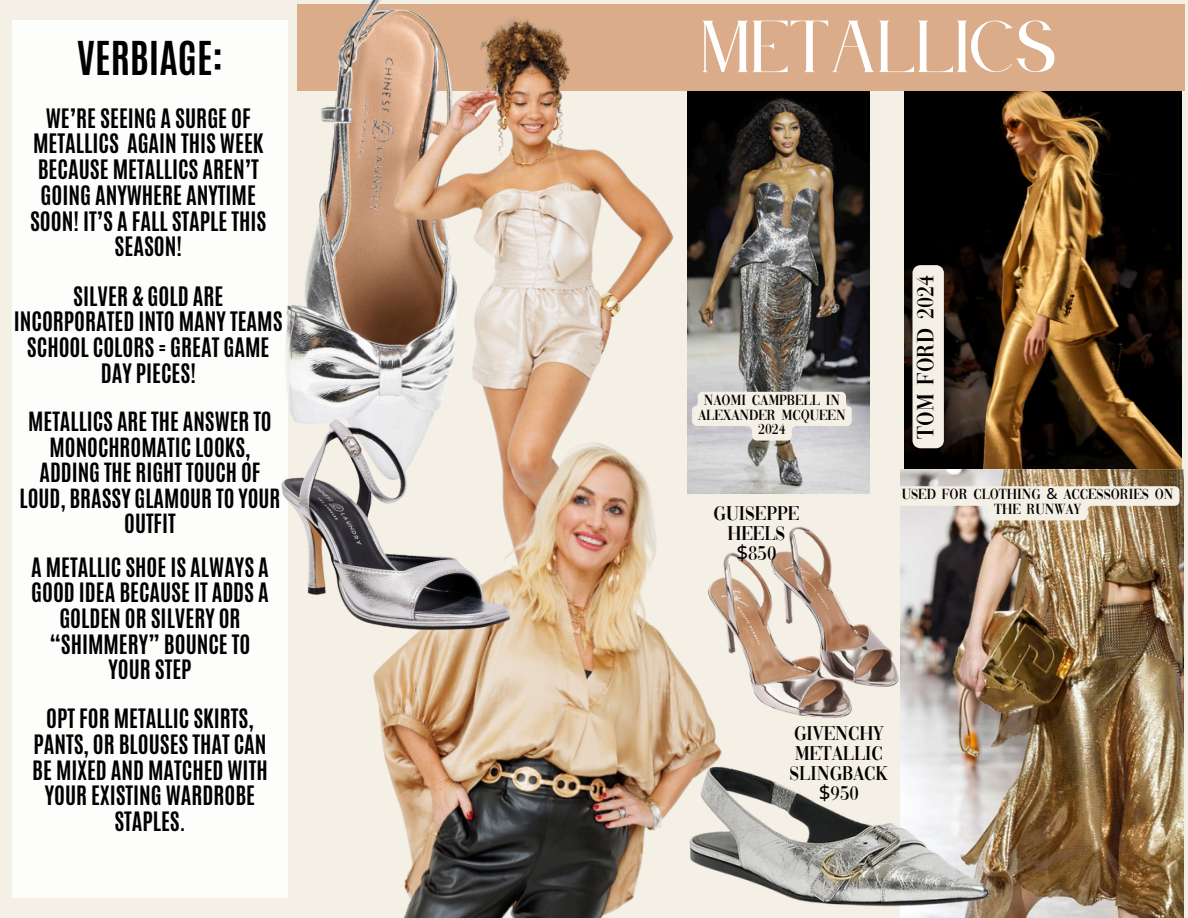
<style>
.page{position:relative;width:1188px;height:918px;background:#f5f0e6}
.page>*{position:absolute;margin:0;border:0;box-sizing:border-box;transform-origin:0 0}
.t1{font:64.65px "Le Jour Serif";color:#fff}
.t2{font:700 39px "Antonio";color:#000}
.t3{font:24.3px "Vogue";color:#000}
.t4{font:700 22.35px/25.8px "Antonio";color:#000;text-align:center}
.t5{font:700 22.2px/25.3px "Antonio";color:#000;text-align:center}
.t6{font:20.7px/20.1px "Vogue";color:#000;text-align:center}
.t7{font:15.15px/14.7px "Vogue";color:#000;text-align:center}
.s1{font-family:"Noto Sans"}
</style>
<div class="page">
<div style="left:12px;top:20px;width:276px;height:878px;background:#fff"></div>
<img style="left:904px;top:91px;width:277px;height:379px">
<div style="left:297px;top:5px;width:887px;height:86px;background:#daac89"></div>
<img style="left:285px;top:0;width:297px;height:409px">
<img style="left:376px;top:5px;width:298px;height:368px">
<img style="left:297px;top:373px;width:400px;height:545px">
<img style="left:901px;top:470px;width:283px;height:448px">
<img style="left:666px;top:619px;width:346px;height:299px">
<img style="left:281px;top:409px;width:251px;height:238px">
<img style="left:697px;top:482px;width:214px;height:285px">
<img style="left:687px;top:92px;width:182px;height:401px">
<svg style="left:896px;top:486px;width:284px;height:34px"></svg>
<svg style="left:912px;top:265px;width:32px;height:183px"></svg>
<svg style="left:692px;top:392px;width:160px;height:49px"></svg>
<p class="t2" style="left:77px;top:30px;width:148px">VERBIAGE:</p>
<p class="t4" style="left:30px;top:105px;width:238px">WE’RE SEEING A SURGE OF<br>METALLICS AGAIN THIS WEEK<br>BECAUSE METALLICS AREN’T<br>GOING ANYWHERE ANYTIME<br>SOON! IT’S A FALL STAPLE THIS<br>SEASON!</p>
<p class="t1" style="left:702px;top:12px;width:357px">METALLICS</p>
<p class="t4" style="left:14px;top:283px;width:270px">SILVER &amp; GOLD ARE<br>INCORPORATED INTO MANY TEAMS<br>SCHOOL COLORS = GREAT GAME<br>DAY PIECES!</p>
<p class="t3" style="left:917px;top:439px;width:165px;rotate:-90deg">TOM FORD 2024</p>
<p class="t7" style="left:704px;top:394px;width:138px">NAOMI CAMPBELL IN</p>
<p class="t7" style="left:698px;top:409px;width:149px">ALEXANDER MCQUEEN</p>
<h5 class="t7" style="left:758px;top:423px;width:29px">2024</h5>
<p class="t5" style="left:19px;top:409px;width:263px">METALLICS ARE THE ANSWER TO<br>MONOCHROMATIC LOOKS,<br>ADDING THE RIGHT TOUCH OF<br>LOUD, BRASSY GLAMOUR TO YOUR<br>OUTFIT</p>
<p class="t4" style="left:31px;top:554px;width:239px">A METALLIC SHOE IS ALWAYS A<br>GOOD IDEA BECAUSE IT ADDS A<br>GOLDEN OR SILVERY OR “SHIMMERY” BOUNCE TO<br>YOUR STEP</p>
<p class="t4" style="left:32px;top:706px;width:237px">OPT FOR METALLIC SKIRTS,<br>PANTS, OR BLOUSES THAT CAN<br>BE MIXED AND MATCHED WITH<br>YOUR EXISTING WARDROBE<br>STAPLES.</p>
<h5 class="t7" style="left:902px;top:488px;width:273px">USED FOR CLOTHING <span class="s1">&amp;</span> ACCESSORIES ON<br>THE RUNWAY</h5>
<p class="t6" style="left:714px;top:504px;width:87px">GUISEPPE<br>HEELS <span class="s1">$</span>850</p>
<h4 class="t6" style="left:790px;top:725px;width:100px">GIVENCHY<br>METALLIC<br>SLINGBACK <span class="s1">$</span>950</h4>
</div>
